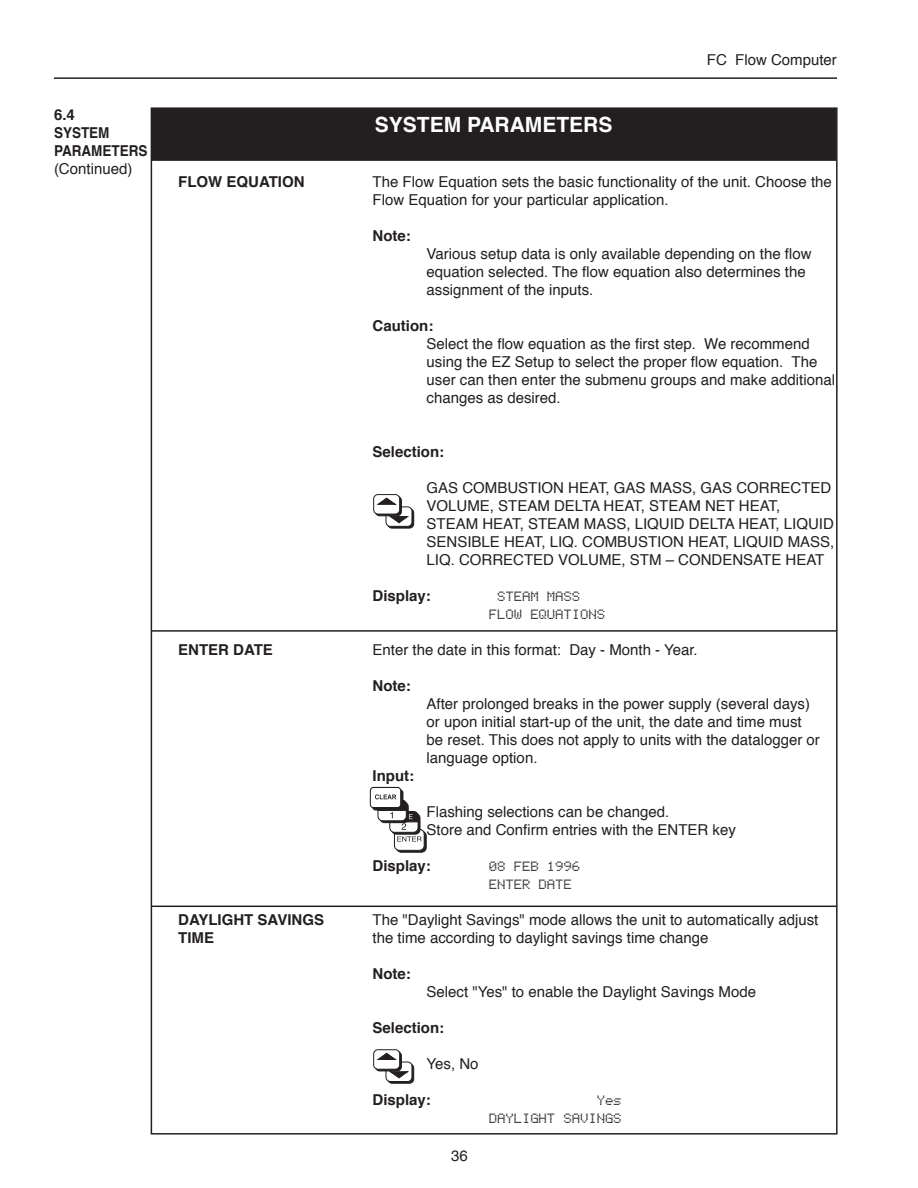
<style>
.page{position:relative;width:918px;height:1188px;background:#fff}
.page>*{position:absolute;margin:0;border:0;box-sizing:border-box;transform-origin:0 0}
.t1{font:700 21px "Helvetica";color:#fff}
.t2{font:15px/18px "Helvetica";color:#231f20}
.t3{font:700 15px/18px "Helvetica";color:#231f20}
.t4{font:15px "Bubbledot ICG Fine Positive";color:#231f20}
.t5{font:700 15px "Helvetica";color:#231f20;scale:.9 1}
</style>
<div class="page">
<div style="left:152px;top:109px;width:683px;height:51px;background:#231f20"></div>
<div style="left:151px;top:108px;width:685px;height:53px;border:2px solid #231f20"></div>
<hr style="left:54px;top:77px;width:783px;height:2px;background:#231f20">
<div style="left:388px;top:509px;width:26px;height:19px;background:#2c2829;border-radius:4px"></div>
<div style="left:388px;top:508px;width:26px;height:20px;border:1px solid #231f20;border-radius:4px"></div>
<div style="left:386px;top:507px;width:26px;height:19px;background:#fff;border-radius:4px"></div>
<div style="left:386px;top:507px;width:26px;height:19px;border:1px solid #231f20;border-radius:4px"></div>
<svg style="left:389px;top:516px;width:19px;height:7px"></svg>
<div style="left:375px;top:496px;width:26px;height:20px;background:#231f20;border-radius:4px"></div>
<div style="left:375px;top:496px;width:27px;height:20px;border:1px solid #231f20;border-radius:4px"></div>
<div style="left:374px;top:495px;width:26px;height:19px;background:#fff;border-radius:4px"></div>
<div style="left:374px;top:494px;width:26px;height:20px;border:1px solid #231f20;border-radius:4px"></div>
<svg style="left:378px;top:498px;width:18px;height:7px"></svg>
<hr style="left:152px;top:630px;width:685px;height:2px;background:#231f20">
<div style="left:396px;top:831px;width:30px;height:21px;border:1px solid #231f20;border-radius:5px"></div>
<div style="left:394px;top:829px;width:30px;height:21px;background:#fff;border-radius:5px"></div>
<div style="left:394px;top:829px;width:30px;height:21px;border:1px solid #231f20;border-radius:5px"></div>
<svg style="left:397px;top:836px;width:25px;height:6px"></svg>
<div style="left:392px;top:813px;width:28px;height:21px;border:1px solid #231f20;border-radius:5px"></div>
<div style="left:390px;top:811px;width:28px;height:21px;border:1px solid #231f20;border-radius:5px"></div>
<div style="left:372px;top:789px;width:31px;height:21px;border:1px solid #231f20;border-radius:3px"></div>
<div style="left:370px;top:787px;width:31px;height:21px;background:#fff;border-radius:3px"></div>
<div style="left:370px;top:787px;width:31px;height:21px;border:1px solid #231f20;border-radius:3px"></div>
<svg style="left:375px;top:794px;width:43px;height:36px"></svg>
<div style="left:388px;top:1064px;width:26px;height:19px;background:#231f20;border-radius:4px"></div>
<div style="left:388px;top:1064px;width:26px;height:19px;border:1px solid #231f20;border-radius:4px"></div>
<div style="left:386px;top:1062px;width:26px;height:20px;background:#fff;border-radius:4px"></div>
<div style="left:386px;top:1062px;width:26px;height:20px;border:1px solid #231f20;border-radius:4px"></div>
<svg style="left:389px;top:1071px;width:19px;height:7px"></svg>
<div style="left:375px;top:1051px;width:26px;height:20px;background:#231f20;border-radius:4px"></div>
<div style="left:375px;top:1051px;width:27px;height:20px;border:1px solid #231f20;border-radius:4px"></div>
<div style="left:374px;top:1050px;width:26px;height:19px;background:#fff;border-radius:4px"></div>
<div style="left:374px;top:1050px;width:26px;height:19px;border:1px solid #231f20;border-radius:4px"></div>
<svg style="left:378px;top:1053px;width:18px;height:7px"></svg>
<hr style="left:152px;top:906px;width:685px;height:1px;background:#231f20">
<p class="t3" style="left:54px;top:105px;width:22px">6.4</p>
<p class="t5" style="left:54px;top:120px;width:63px">SYSTEM</p>
<p class="t5" style="left:54px;top:138px;width:105px">PARAMETERS</p>
<p class="t2" style="left:54px;top:160px;width:80px">(Continued)</p>
<p class="t3" style="left:178px;top:172px;width:128px">FLOW EQUATION</p>
<p class="t3" style="left:178px;top:640px;width:96px">ENTER DATE</p>
<p class="t3" style="left:178px;top:910px;width:147px">DAYLIGHT SAVINGS<br>TIME</p>
<p class="t1" style="left:375px;top:107px;width:239px">SYSTEM PARAMETERS</p>
<p class="t2" style="left:707px;top:51px;width:132px">FC Flow Computer</p>
<p class="t2" style="left:373px;top:173px;width:461px">The Flow Equation sets the basic functionality of the unit. Choose the<br>Flow Equation for your particular application.</p>
<p class="t3" style="left:373px;top:227px;width:40px">Note:</p>
<p class="t2" style="left:427px;top:245px;width:386px">Various setup data is only available depending on the flow equation selected. The flow equation also determines the assignment of the inputs.</p>
<p class="t3" style="left:373px;top:317px;width:62px">Caution:</p>
<p class="t2" style="left:427px;top:335px;width:410px">Select the flow equation as the first step. We recommend using the EZ Setup to select the proper flow equation. The user can then enter the submenu groups and make additional changes as desired.</p>
<p class="t3" style="left:373px;top:443px;width:73px">Selection:</p>
<p class="t2" style="left:427px;top:479px;width:409px">GAS COMBUSTION HEAT, GAS MASS, GAS CORRECTED VOLUME, STEAM DELTA HEAT, STEAM NET HEAT, STEAM HEAT, STEAM MASS, LIQUID DELTA HEAT, LIQUID SENSIBLE HEAT, LIQ. COMBUSTION HEAT, LIQUID MASS, LIQ. CORRECTED VOLUME, STM – CONDENSATE HEAT</p>
<p class="t3" style="left:373px;top:587px;width:60px">Display:</p>
<p class="t4" style="left:497px;top:588px;width:84px">STEAM MASS</p>
<p class="t4" style="left:489px;top:606px;width:118px">FLOW EQUATIONS</p>
<p class="t2" style="left:373px;top:641px;width:327px">Enter the date in this format: Day - Month - Year.</p>
<p class="t3" style="left:373px;top:677px;width:40px">Note:</p>
<p class="t2" style="left:427px;top:695px;width:395px">After prolonged breaks in the power supply (several days) or upon initial start-up of the unit, the date and time must be reset. This does not apply to units with the datalogger or language option.</p>
<p class="t3" style="left:373px;top:767px;width:43px">Input:</p>
<p class="t2" style="left:427px;top:803px;width:244px">Flashing selections can be changed.</p>
<p class="t2" style="left:427px;top:821px;width:311px">Store and Confirm entries with the ENTER key</p>
<p class="t3" style="left:373px;top:857px;width:60px">Display:</p>
<p class="t4" style="left:489px;top:858px;width:93px">08 FEB 1996</p>
<p class="t4" style="left:489px;top:876px;width:84px">ENTER DATE</p>
<p class="t2" style="left:373px;top:911px;width:447px">The "Daylight Savings" mode allows the unit to automatically adjust the time according to daylight savings time change</p>
<p class="t3" style="left:373px;top:965px;width:40px">Note:</p>
<p class="t2" style="left:427px;top:983px;width:331px">Select "Yes" to enable the Daylight Savings Mode</p>
<p class="t3" style="left:373px;top:1019px;width:73px">Selection:</p>
<p class="t2" style="left:427px;top:1055px;width:53px">Yes, No</p>
<p class="t3" style="left:373px;top:1091px;width:60px">Display:</p>
<p class="t4" style="left:597px;top:1092px;width:26px">Yes</p>
<p class="t4" style="left:489px;top:1110px;width:134px">DAYLIGHT SAVINGS</p>
<p class="t2" style="left:451px;top:1147px;width:18px">36</p>
</div>
